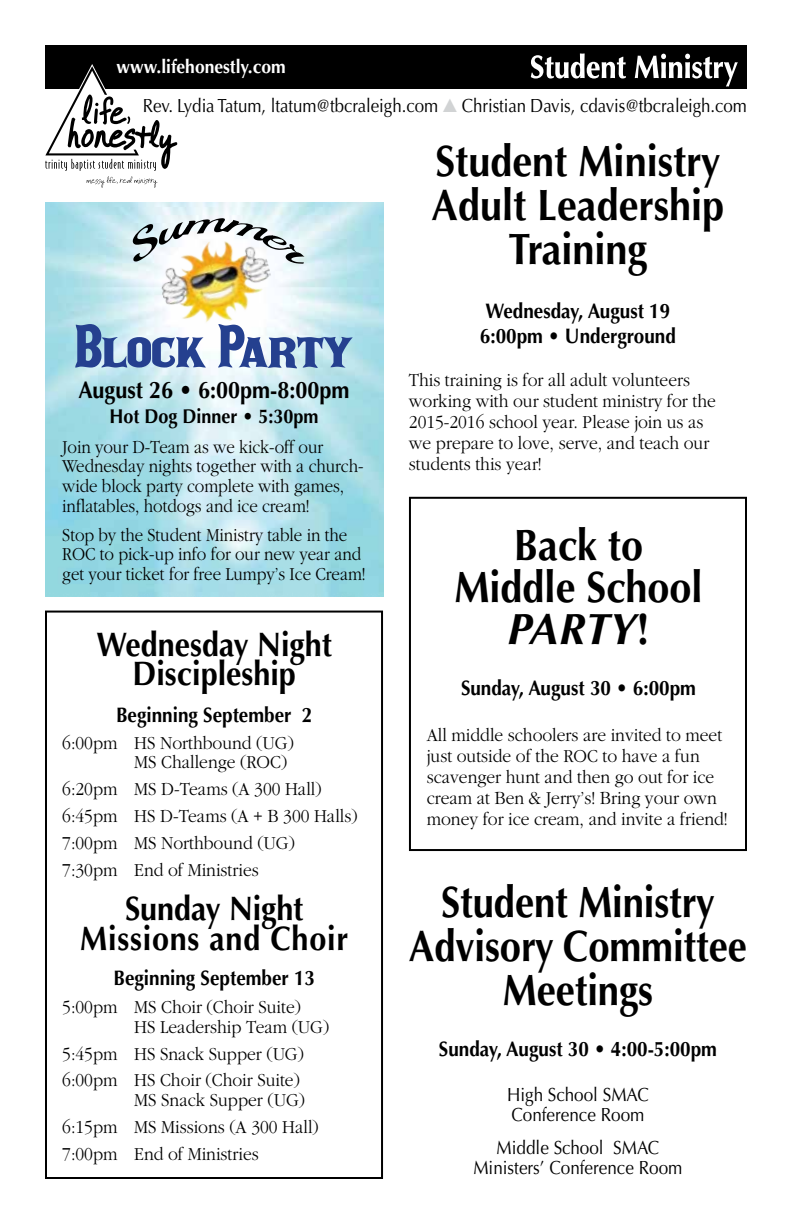
<style>
.page{position:relative;width:792px;height:1224px;background:#fff}
.page>*{position:absolute;margin:0;border:0;box-sizing:border-box;transform-origin:0 0}
.t1{font:700 44px/42px "Optima";color:#000;text-align:center;scale:.9 1}
.t2{font:700 44px/44px "Optima";color:#000;text-align:center;scale:.87 1}
.t3{font:700 34px/30px "Optima";letter-spacing:.025em;color:#000;text-align:center;scale:.9 1}
.t4{font:700 34px/30px "Optima";color:#000;text-align:center;scale:.9 1}
.t5{font:700 24px "Optima";color:#000;scale:.9 1}
.t6{font:700 21px/25.2px "Optima";color:#000;scale:.9 1}
.t7{font:700 20px "Optima";color:#000;scale:.9 1}
.t8{font:300 19px/21px "Garamond";color:#000;scale:.92 1}
.t9{font:300 19px/19.6px "Garamond";color:#000;scale:.89 1}
.t10{font:19px "Optima";letter-spacing:-.005em;color:#000;scale:.89 1}
.t11{font:19px/20px "Optima";letter-spacing:-.005em;color:#000;scale:.9 1}
.t12{font:700 19px "Optima";color:#fff;scale:.92 1}
.s1{color:#d1d3d4}
.s2{font-style:italic}
</style>
<div class="page">
<div style="left:45px;top:45px;width:702px;height:43px;background:#000"></div>
<svg style="left:531px;top:53px;width:95px;height:26px"></svg>
<svg style="left:635px;top:54px;width:103px;height:33px"></svg>
<svg style="left:45px;top:64px;width:132px;height:124px"></svg>
<div style="left:45px;top:611px;width:338px;height:568px;border:2px solid #000"></div>
<div style="left:409px;top:497px;width:338px;height:354px;border:2px solid #000"></div>
<svg style="left:132px;top:218px;width:173px;height:46px"></svg>
<svg style="left:75px;top:324px;width:131px;height:44px"></svg>
<svg style="left:218px;top:324px;width:135px;height:44px"></svg>
<img style="left:153px;top:229px;width:127px;height:106px">
<p class="t12" style="left:117px;top:56px;width:185px">www.lifehonestly.com</p>
<p class="t10" style="left:143px;top:94px;width:680px">Rev. Lydia Tatum, ltatum@tbcraleigh.com <span class="s1">▲</span> Christian Davis, cdavis@tbcraleigh.com</p>
<p class="t5" style="left:79px;top:376px;width:302px">August 26 • 6:00pm-8:00pm</p>
<p class="t7" style="left:110px;top:405px;width:234px">Hot Dog Dinner • 5:30pm</p>
<p class="t9" style="left:62px;top:437px;width:340px">Join your D-Team as we kick-off our Wednesday nights together with a church&shy;wide block party complete with games, inflatables, hotdogs and ice cream!</p>
<p class="t9" style="left:62px;top:525px;width:342px">Stop by the Student Ministry table in the<br>ROC to pick-up info for our new year and get your ticket for free Lumpy’s Ice Cream!</p>
<h2 class="t4" style="left:97px;top:629px;width:263px">Wednesday Night<br>Discipleship</h2>
<p class="t6" style="left:116px;top:702px;width:220px">Beginning September 2</p>
<p class="t8" style="left:134px;top:733px;width:175px;line-height:19.6px;text-indent:-72px">6:00pm HS Northbound (UG)<br>MS Challenge (ROC)</p>
<p class="t8" style="left:62px;top:776px;width:323px;line-height:26.8px">6:20pm MS D-Teams (A 300 Hall)<br>6:45pm HS D-Teams (A + B 300 Halls)<br>7:00pm MS Northbound (UG)<br>7:30pm End of Ministries</p>
<h2 class="t3" style="left:80px;top:894px;width:299px">Sunday Night<br>Missions and Choir</h2>
<p class="t6" style="left:113px;top:965px;width:226px">Beginning September 13</p>
<p class="t8" style="left:134px;top:997px;width:214px;line-height:19.6px;text-indent:-72px">5:00pm MS Choir (Choir Suite)<br>HS Leadership Team (UG)</p>
<p class="t8" style="left:62px;top:1040px;width:264px;line-height:26.8px">5:45pm HS Snack Supper (UG)<br>6:00pm HS Choir (Choir Suite)</p>
<p class="t8" style="left:62px;top:1087px;width:280px;line-height:26.8px;text-indent:72px">MS Snack Supper (UG)<br>6:15pm MS Missions (A 300 Hall)<br>7:00pm End of Ministries</p>
<h1 class="t1" style="left:432px;top:140px;width:327px;line-height:44px">Student Ministry<br>Adult Leadership<br>Training</h1>
<p class="t6" style="left:480px;top:299px;width:219px">Wednesday, August 19<br>6:00pm • U nderground</p>
<p class="t8" style="left:409px;top:370px;width:335px">This training is for all adult volunteers working with our student ministry for the 2015-2016 school year. Please join us as we prepare to love, serve, and teach our students this year!</p>
<h1 class="t1" style="left:454px;top:525px;width:277px">Back to<br>Middle School<br><span class="s2">PARTY</span>!</h1>
<p class="t6" style="left:461px;top:675px;width:263px">Sunday, August 30 • 6:00pm</p>
<p class="t8" style="left:427px;top:724px;width:329px">All middle schoolers are invited to meet just outside of the ROC to have a fun scavenger hunt and then go out for ice cream at Ben &amp; Jerry’s! Bring your own money for ice cream, and invite a friend!</p>
<h1 class="t2" style="left:409px;top:881px;width:390px">Student Ministry<br>Advisory Committee<br>Meetings</h1>
<p class="t6" style="left:439px;top:1036px;width:310px">Sunday, August 30 • 4:00-5:00pm</p>
<p class="t11" style="left:507px;top:1085px;width:159px">High School SMAC<br>Conference Room</p>
<p class="t11" style="left:473px;top:1138px;width:234px;text-align:center">Middle School SMAC<br>Ministers’ Conference Room</p>
</div>
